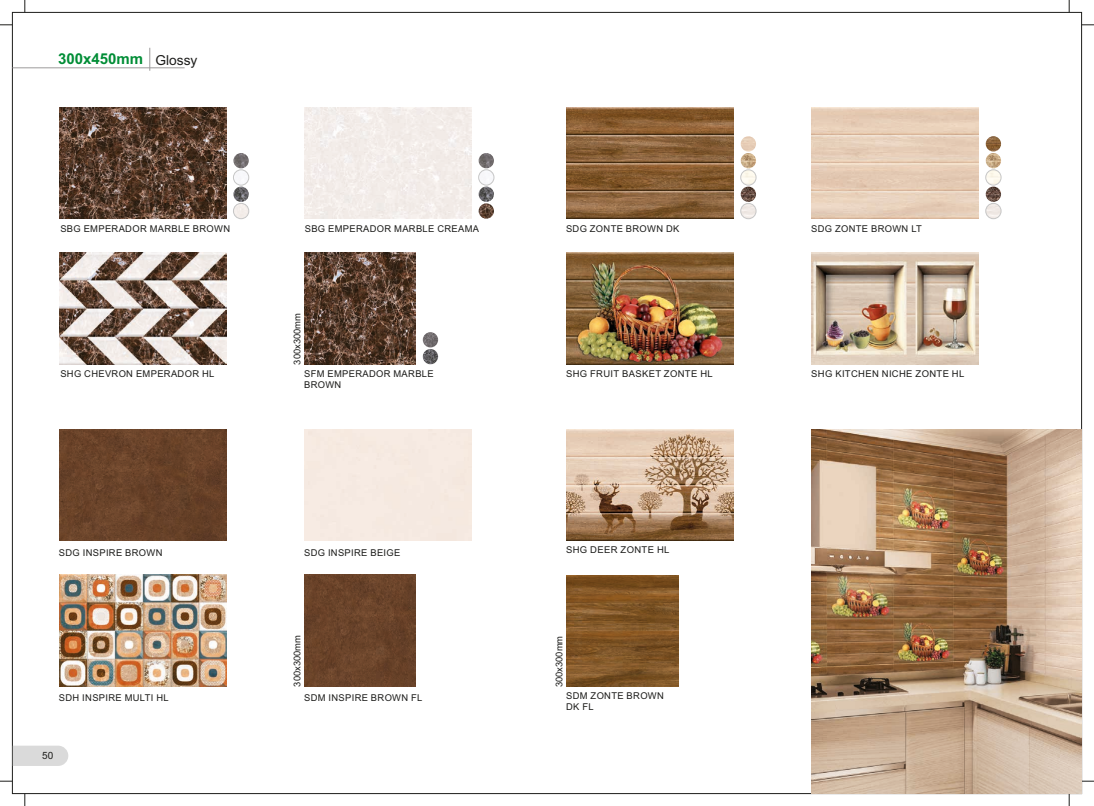
<style>
.page{position:relative;width:1094px;height:806px;background:#fff}
.page>*{position:absolute;margin:0;border:0;box-sizing:border-box;transform-origin:0 0}
.t1{font:700 15px "Arial";color:#008d36}
.t2{font:10px "Arial";color:#1d1d1b}
.t3{font:9.38px/10.5px "Arial";letter-spacing:.035em;color:#1d1d1b}
.t4{font:9.38px "Arial";color:#1d1d1b}
.s1{font-weight:400;font-size:13.75px;color:#1d1d1b}
</style>
<div class="page">
<svg style="left:1068px;top:0;width:1px;height:12px"></svg>
<svg style="left:1081px;top:24px;width:13px;height:1px"></svg>
<svg style="left:1068px;top:793px;width:1px;height:13px"></svg>
<svg style="left:1081px;top:780px;width:13px;height:1px"></svg>
<svg style="left:24px;top:0;width:1px;height:12px"></svg>
<svg style="left:0;top:24px;width:12px;height:1px"></svg>
<svg style="left:24px;top:793px;width:1px;height:13px"></svg>
<svg style="left:0;top:780px;width:12px;height:1px"></svg>
<svg style="left:13px;top:745px;width:55px;height:21px"></svg>
<hr style="left:12px;top:67px;width:173px;height:1px;background:#9d9c9c">
<svg style="left:149px;top:48px;width:1px;height:23px"></svg>
<img style="left:811px;top:429px;width:270px;height:364px">
<img style="left:811px;top:252px;width:168px;height:112px">
<img style="left:566px;top:252px;width:168px;height:112px">
<img style="left:566px;top:429px;width:168px;height:112px">
<img style="left:566px;top:575px;width:112px;height:112px">
<img style="left:985px;top:136px;width:16px;height:15px;border-radius:50%">
<img style="left:985px;top:153px;width:16px;height:15px;border-radius:50%">
<img style="left:985px;top:170px;width:16px;height:15px;border-radius:50%">
<div style="left:985px;top:169px;width:16px;height:16px;border:1px solid #c6c6c6;border-radius:50%"></div>
<img style="left:985px;top:186px;width:16px;height:16px;border-radius:50%">
<img style="left:985px;top:203px;width:16px;height:16px;border-radius:50%">
<div style="left:985px;top:203px;width:16px;height:16px;border:1px solid #c6c6c6;border-radius:50%"></div>
<img style="left:566px;top:107px;width:168px;height:112px">
<img style="left:740px;top:136px;width:16px;height:15px;border-radius:50%">
<img style="left:740px;top:153px;width:16px;height:15px;border-radius:50%">
<img style="left:740px;top:170px;width:16px;height:15px;border-radius:50%">
<div style="left:740px;top:169px;width:16px;height:16px;border:1px solid #c6c6c6;border-radius:50%"></div>
<img style="left:740px;top:187px;width:16px;height:15px;border-radius:50%">
<img style="left:740px;top:203px;width:16px;height:16px;border-radius:50%">
<div style="left:740px;top:203px;width:16px;height:16px;border:1px solid #c6c6c6;border-radius:50%"></div>
<img style="left:59px;top:252px;width:168px;height:112px">
<img style="left:59px;top:574px;width:168px;height:112px">
<img style="left:59px;top:429px;width:168px;height:112px">
<img style="left:304px;top:574px;width:112px;height:112px">
<img style="left:59px;top:107px;width:168px;height:112px">
<img style="left:233px;top:153px;width:16px;height:15px;border-radius:50%">
<img style="left:233px;top:170px;width:16px;height:15px;border-radius:50%">
<div style="left:233px;top:169px;width:16px;height:16px;border:1px solid #c6c6c6;border-radius:50%"></div>
<img style="left:233px;top:187px;width:16px;height:15px;border-radius:50%">
<img style="left:233px;top:203px;width:16px;height:16px;border-radius:50%">
<div style="left:233px;top:203px;width:16px;height:16px;border:1px solid #c6c6c6;border-radius:50%"></div>
<img style="left:304px;top:252px;width:112px;height:112px">
<img style="left:423px;top:332px;width:15px;height:15px;border-radius:50%">
<img style="left:423px;top:349px;width:15px;height:15px;border-radius:50%">
<div style="left:304px;top:107px;width:168px;height:112px;background:#f3ede9"></div>
<img style="left:478px;top:153px;width:16px;height:15px;border-radius:50%">
<img style="left:478px;top:170px;width:16px;height:15px;border-radius:50%">
<div style="left:478px;top:169px;width:16px;height:16px;border:1px solid #c6c6c6;border-radius:50%"></div>
<img style="left:478px;top:186px;width:16px;height:16px;border-radius:50%">
<img style="left:478px;top:203px;width:16px;height:16px;border-radius:50%">
<h1 class="t1" style="left:58px;top:53px;width:141px">300x450mm <span class="s1">Glossy</span></h1>
<p class="t3" style="left:60px;top:224px;width:171px">SBG EMPERADOR MARBLE BROWN</p>
<p class="t3" style="left:305px;top:224px;width:176px">SBG EMPERADOR MARBLE CREAMA</p>
<p class="t3" style="left:566px;top:224px;width:115px">SDG ZONTE BROWN DK</p>
<p class="t3" style="left:811px;top:224px;width:112px">SDG ZONTE BROWN LT</p>
<p class="t4" style="left:293px;top:364px;width:53px;rotate:-90deg">300x300mm</p>
<p class="t3" style="left:60px;top:370px;width:155px">SHG CHEVRON EMPERADOR HL</p>
<p class="t3" style="left:304px;top:370px;width:131px">SFM EMPERADOR MARBLE<br>BROWN</p>
<p class="t3" style="left:566px;top:369px;width:148px">SHG FRUIT BASKET ZONTE HL</p>
<p class="t3" style="left:811px;top:369px;width:155px">SHG KITCHEN NICHE ZONTE HL</p>
<p class="t3" style="left:59px;top:548px;width:105px">SDG INSPIRE BROWN</p>
<p class="t3" style="left:304px;top:548px;width:98px">SDG INSPIRE BEIGE</p>
<p class="t3" style="left:566px;top:545px;width:105px">SHG DEER ZONTE HL</p>
<p class="t4" style="left:293px;top:686px;width:53px;rotate:-90deg">300x300mm</p>
<p class="t4" style="left:555px;top:687px;width:53px;rotate:-90deg">300x300mm</p>
<p class="t3" style="left:59px;top:693px;width:111px">SDH INSPIRE MULTI HL</p>
<p class="t3" style="left:304px;top:693px;width:120px">SDM INSPIRE BROWN FL</p>
<p class="t3" style="left:566px;top:691px;width:99px">SDM ZONTE BROWN<br>DK FL</p>
<p class="t2" style="left:42px;top:752px;width:13px">50</p>
</div>
